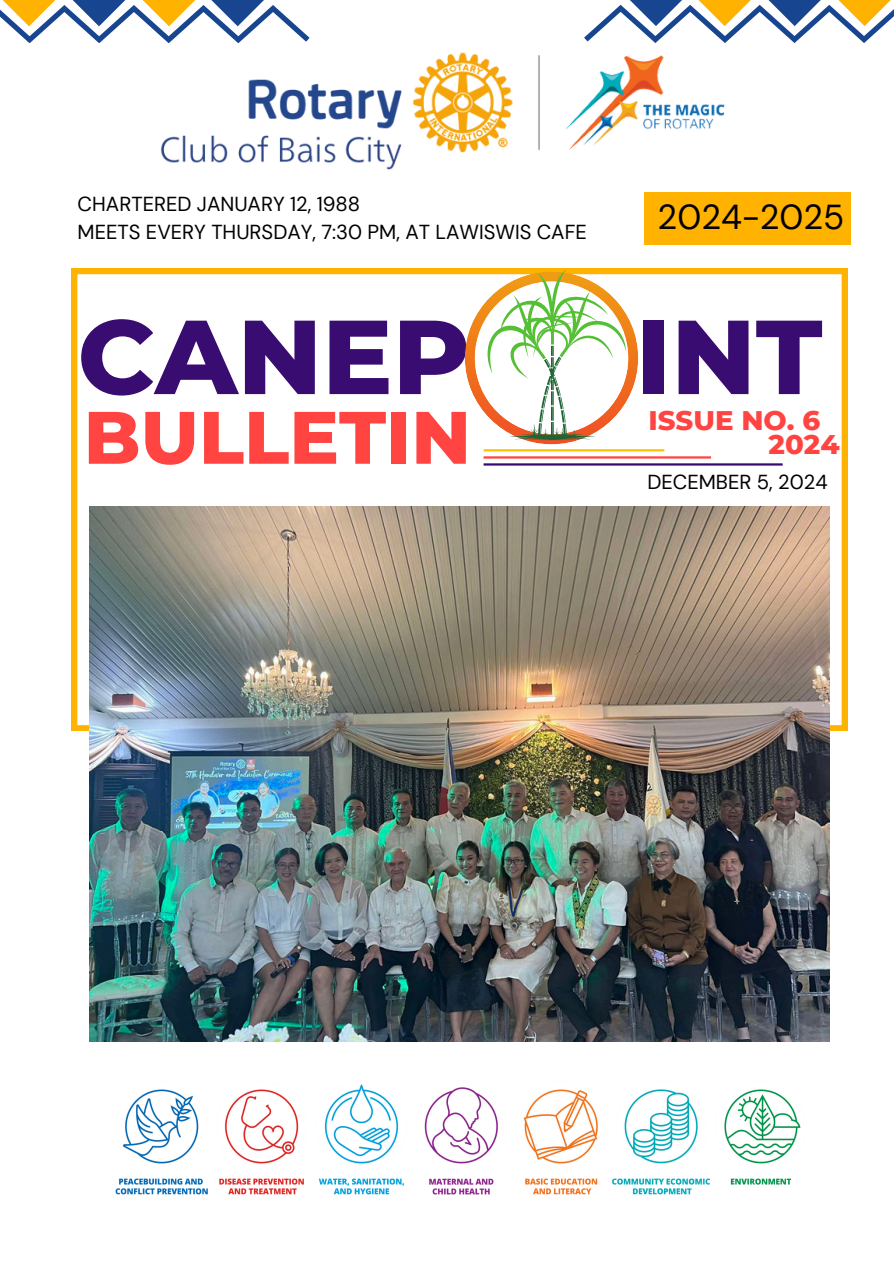
<style>
.page{position:relative;width:894px;height:1264px;background:#fff}
.page>*{position:absolute;margin:0;border:0;box-sizing:border-box;transform-origin:0 0}
.t1{font:800 104.85px "Montserrat";color:#380c70}
.t2{font:800 74.1px "Montserrat";color:#ff4441}
.t3{font:34.5px "DM Sans";color:#000}
.t4{font:800 27.45px "Montserrat";color:#ff4441}
.t5{font:20.25px "DM Sans";color:#000}
</style>
<div class="page">
<div style="left:644px;top:192px;width:206px;height:53px;background:#ffb200"></div>
<svg style="left:72px;top:268px;width:775px;height:462px"></svg>
<img style="left:89px;top:506px;width:739px;height:535px">
<svg style="left:0;top:0;width:309px;height:43px"></svg>
<svg style="left:584px;top:0;width:309px;height:43px"></svg>
<img style="left:160px;top:52px;width:565px;height:118px">
<svg style="left:464px;top:268px;width:174px;height:176px"></svg>
<hr style="left:483px;top:449px;width:181px;height:2px;background:#ffc100">
<hr style="left:483px;top:456px;width:227px;height:2px;background:#ff4441">
<hr style="left:483px;top:463px;width:299px;height:2px;background:#380c70">
<img style="left:115px;top:1084px;width:686px;height:111px">
<p class="t5" style="left:78px;top:191px;width:284px">CHARTERED JANUARY 12, 1988</p>
<h1 class="t5" style="left:78px;top:219px;width:510px">MEETS EVERY THURSDAY, 7:30 PM, AT LAWISWIS CAFE</h1>
<p class="t1" style="left:78px;top:292px;width:394px">CANEP</p>
<p class="t2" style="left:84px;top:392px;width:389px">BULLETIN</p>
<h3 class="t3" style="left:657px;top:195px;width:188px">2024-2025</h3>
<p class="t1" style="left:635px;top:292px;width:188px">INT</p>
<p class="t4" style="left:648px;top:403px;width:173px">ISSUE NO. 6</p>
<p class="t4" style="left:768px;top:427px;width:72px">2024</p>
<h1 class="t5" style="left:647px;top:469px;width:182px">DECEMBER 5, 2024</h1>
</div>
